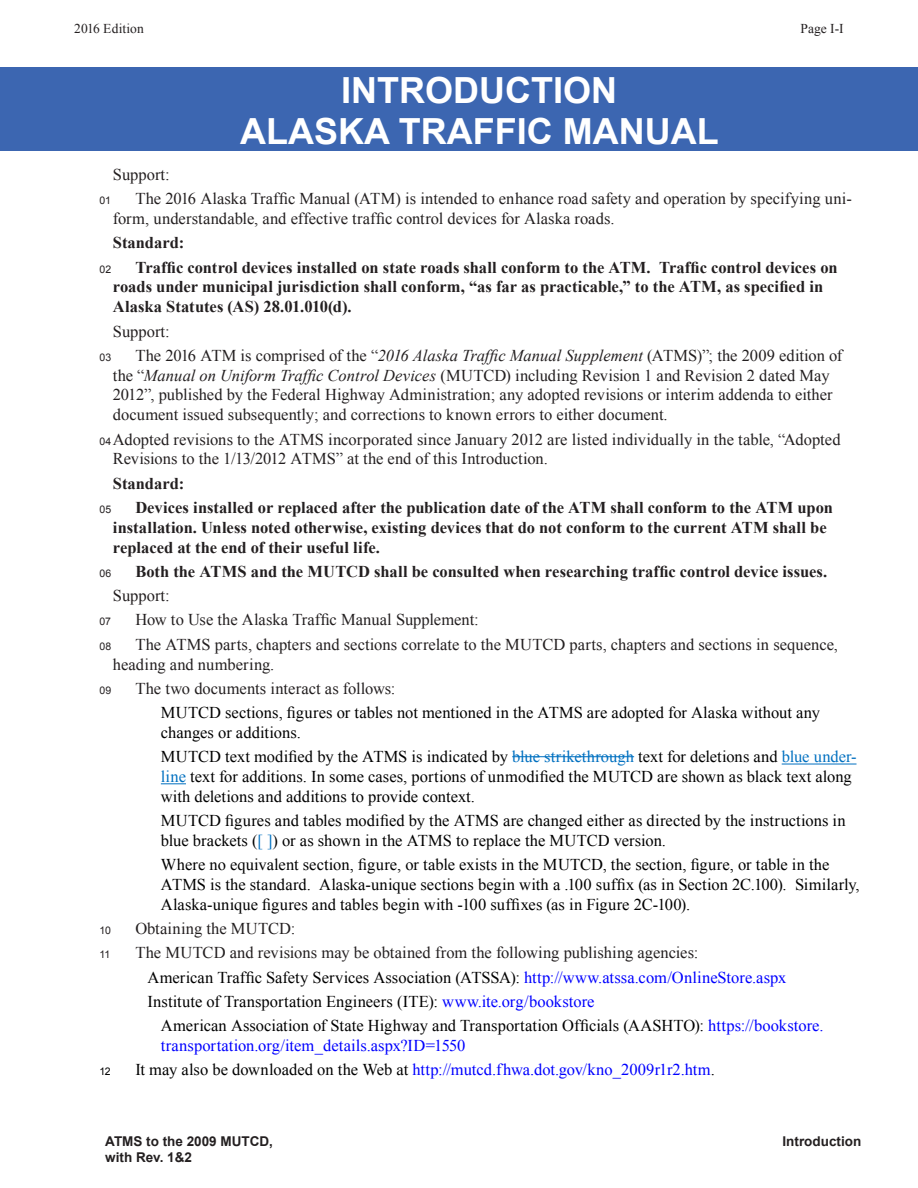
<style>
.page{position:relative;width:918px;height:1188px;background:#fff}
.page>*{position:absolute;margin:0;border:0;box-sizing:border-box;transform-origin:0 0}
.t1{font:700 36px/40.5px "Arial";color:#fff;text-align:center}
.Support_Option_List{font:16.5px/19.8px "Times New Roman";color:#000}
.Support{font:16.5px/19.8px "Times New Roman";color:#231f20}
.Standard_Heading{font:700 16.5px/19.8px "Times New Roman";color:#231f20}
.Support-2{font:16.5px "Times New Roman";color:#00f}
.Support_Heading{font:16.5px "Times New Roman";color:#231f20}
.t2{font:700 13.5px "Arial";color:#231f20}
.t3{font:13.5px "Times New Roman";color:#231f20}
.Support-3{font:10.5px "Arial";letter-spacing:.02em;color:#231f20}
.Support-4{font:10.5px "Arial";color:#000}
.s1{font-style:italic}
.s2{font-family:"Arial";font-size:10.5px}
.s3{color:#0070c0}
.s4{color:#00f}
.s5{color:#000}
</style>
<div class="page">
<div style="left:0;top:67px;width:918px;height:84px;background:#3c66b1"></div>
<hr style="left:782px;top:764px;width:75px;height:1px;background:#0070c0">
<svg style="left:161px;top:783px;width:25px;height:1px"></svg>
<hr style="left:512px;top:756px;width:122px;height:1px;background:#0070c0">
<p class="t3" style="left:74px;top:19px;width:71px">2016 Edition</p>
<p class="t3" style="left:801px;top:19px;width:45px">Page I-I</p>
<p class="Support_Heading" style="left:113px;top:163px;width:58px">Support:</p>
<h1 class="t1" style="left:240px;top:72px;width:480px">INTRODUCTION<br>ALASKA TRAFFIC MANUAL</h1>
<p class="Support-3" style="left:99px;top:194px;width:13px">01</p>
<p class="Support" style="left:113px;top:189px;width:740px;text-indent:22px">The 2016 Alaska Traffic Manual (ATM) is intended to enhance road safety and operation by specifying uni&shy;form, understandable, and effective traffic control devices for Alaska roads.</p>
<p class="Standard_Heading" style="left:113px;top:232px;width:73px">Standard:</p>
<p class="Support-3" style="left:99px;top:262px;width:13px">02</p>
<p class="Standard_Heading" style="left:113px;top:257px;width:726px;text-indent:22px">Traffic control devices installed on state roads shall conform to the ATM. Traffic control devices on roads under municipal jurisdiction shall conform, “as far as practicable,” to the ATM, as specified in<br>Alaska Statutes (AS) 28.01.010(d).</p>
<p class="Support_Heading" style="left:113px;top:320px;width:58px">Support:</p>
<p class="Support-3" style="left:99px;top:350px;width:13px">03</p>
<p class="Support" style="left:113px;top:345px;width:731px;text-indent:22px">The 2016 ATM is comprised of the “<span class="s1">2016 Alaska Traffic Manual Supplement</span> (ATMS)”; the 2009 edition of the “<span class="s1">Manual on Uniform Traffic Control Devices</span> (MUTCD) including Revision 1 and Revision 2 dated May 2012”, published by the Federal Highway Administration; any adopted revisions or interim addenda to either document issued subsequently; and corrections to known errors to either document.</p>
<p class="Support" style="left:113px;top:429px;width:729px;text-indent:-14px"><span class="s2">04</span>Adopted revisions to the ATMS incorporated since January 2012 are listed individually in the table, “Adopted<br>Revisions to the 1/13/2012 ATMS” at the end of this Introduction.</p>
<p class="Standard_Heading" style="left:113px;top:473px;width:73px">Standard:</p>
<p class="Support-3" style="left:99px;top:502px;width:13px">05</p>
<p class="Standard_Heading" style="left:113px;top:497px;width:722px;text-indent:22px">Devices installed or replaced after the publication date of the ATM shall conform to the ATM upon installation. Unless noted otherwise, existing devices that do not conform to the current ATM shall be replaced at the end of their useful life.</p>
<p class="Support-3" style="left:99px;top:566px;width:14px">06</p>
<p class="Standard_Heading" style="left:135px;top:561px;width:693px">Both the ATMS and the MUTCD shall be consulted when researching traffic control device issues.</p>
<p class="Support_Heading" style="left:113px;top:585px;width:58px">Support:</p>
<p class="Support-3" style="left:99px;top:615px;width:13px">07</p>
<p class="Support" style="left:135px;top:610px;width:345px">How to Use the Alaska Traffic Manual Supplement:</p>
<p class="Support-3" style="left:99px;top:639px;width:13px">08</p>
<p class="Support" style="left:113px;top:634px;width:727px;text-indent:22px">The ATMS parts, chapters and sections correlate to the MUTCD parts, chapters and sections in sequence, heading and numbering.</p>
<p class="Support-3" style="left:99px;top:683px;width:14px">09</p>
<p class="Support" style="left:135px;top:678px;width:262px">The two documents interact as follows:</p>
<p class="Support_Option_List" style="left:161px;top:702px;width:661px">MUTCD sections, figures or tables not mentioned in the ATMS are adopted for Alaska without any changes or additions.</p>
<p class="Support_Option_List" style="left:161px;top:747px;width:697px">MUTCD text modified by the ATMS is indicated by <span class="s3">blue strikethrough</span> text for deletions and <span class="s3">blue under&shy;line</span> text for additions. In some cases, portions of unmodified the MUTCD are shown as black text along with deletions and additions to provide context.</p>
<p class="Support_Option_List" style="left:161px;top:810px;width:686px">MUTCD figures and tables modified by the ATMS are changed either as directed by the instructions in blue brackets (<span class="s3">[ ]</span>) or as shown in the ATMS to replace the MUTCD version.</p>
<p class="Support_Option_List" style="left:161px;top:855px;width:700px">Where no equivalent section, figure, or table exists in the MUTCD, the section, figure, or table in the<br>ATMS is the standard. Alaska-unique sections begin with a .100 suffix (as in Section 2C.100). Similarly,<br>Alaska-unique figures and tables begin with -100 suffixes (as in Figure 2C-100).</p>
<p class="Support-3" style="left:99px;top:924px;width:13px">10</p>
<p class="Support" style="left:135px;top:918px;width:161px">Obtaining the MUTCD:</p>
<p class="Support-3" style="left:99px;top:948px;width:12px">11</p>
<p class="Support" style="left:135px;top:943px;width:564px">The MUTCD and revisions may be obtained from the following publishing agencies:</p>
<p class="Support_Option_List" style="left:147px;top:967px;width:641px">American Traffic Safety Services Association (ATSSA): <span class="s4">http://www.atssa.com/OnlineStore.aspx</span></p>
<p class="Support_Option_List" style="left:147px;top:991px;width:449px">Institute of Transportation Engineers (ITE): <span class="s4">www.ite.org/bookstore</span></p>
<p class="Support_Option_List" style="left:161px;top:1016px;width:664px">American Association of State Highway and Transportation Officials (AASHTO): <span class="s4">https://bookstore. transportation.org/item_details.aspx?ID=1550</span></p>
<p class="Support-4" style="left:99px;top:1065px;width:13px">12</p>
<p class="Support-2" style="left:135px;top:1059px;width:581px"><span class="s5">It may also be downloaded on the Web at</span> http://mutcd.fhwa.dot.gov/kno_2009r1r2.htm<span class="s5">.</span></p>
<p class="t2" style="left:105px;top:1132px;width:169px">ATMS to the 2009 MUTCD,</p>
<p class="t2" style="left:783px;top:1132px;width:80px">Introduction</p>
<p class="t2" style="left:105px;top:1149px;width:88px">with Rev. 1&amp;2</p>
</div>
